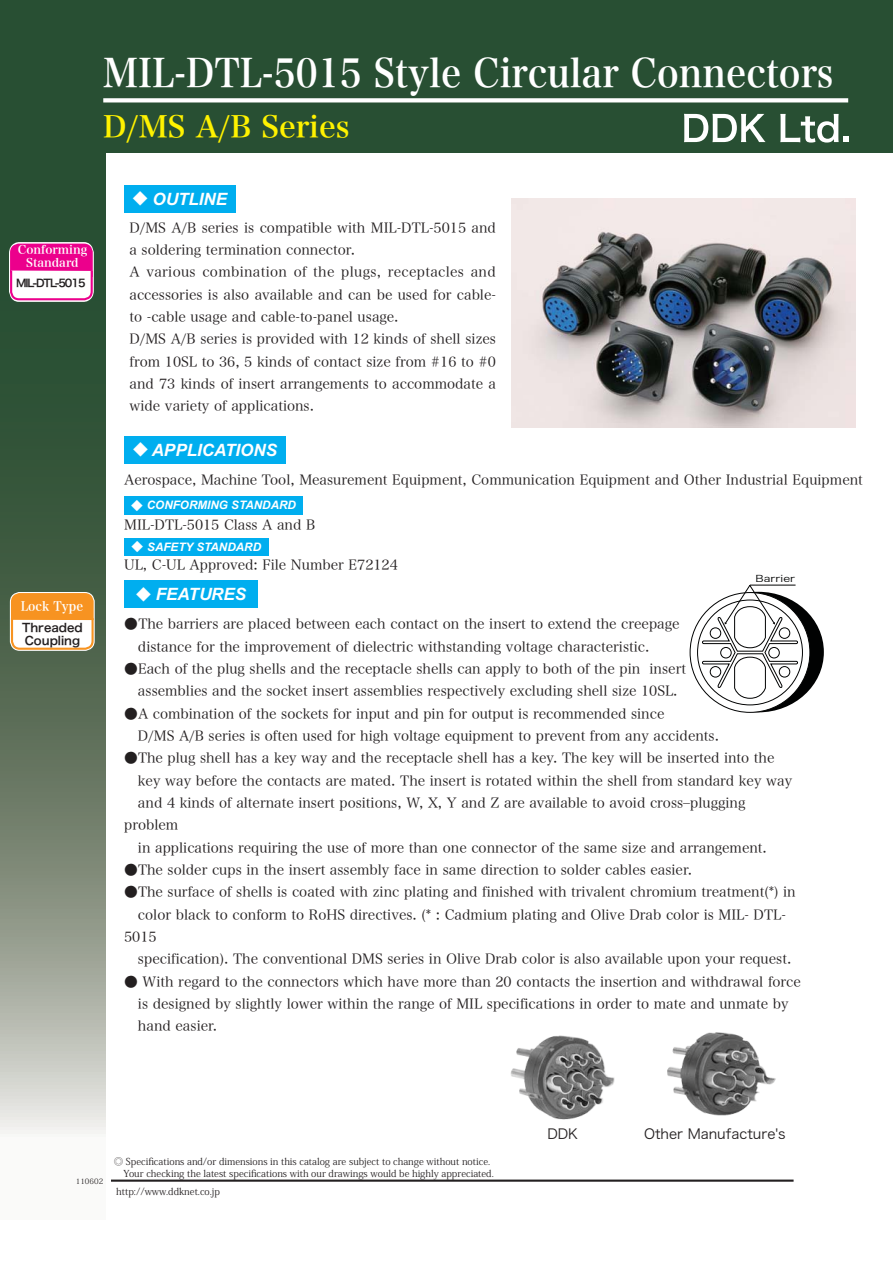
<style>
.page{position:relative;width:893px;height:1263px;background:#fff}
.page>*{position:absolute;margin:0;border:0;box-sizing:border-box;transform-origin:0 0}
.t1{font:39.3px "Hira Min Pro W6 90 pv RKSJ H";color:#fff;scale:.91 1}
.t2{font:29.7px "Hira Min Pro W6 90 pv RKSJ H";color:#fff200}
.t3{font:italic 700 16.95px "Arial";color:#fff}
.t4{font:13.8px/22.4px "Hira Min Pro W3 90 pv RKSJ H";color:#231f20}
.t5{font:13.8px "Hira Kaku Pro W3 90 pv RKSJ H";color:#231f20}
.t6{font:12.75px "Hira Min Pro W6 90 pv RKSJ H";color:#fff;scale:.94 1}
.t7{font:italic 700 11.7px "Arial";color:#fff}
.t8{font:11.7px/12.8px "Hira Min Pro W6 90 pv RKSJ H";color:#fff;text-align:center}
.t9{font:11.7px/12.8px "Hira Kaku Pro W6 90 pv RKSJ H";color:#231f20}
.t10{font:10.65px "Hira Kaku Pro W6 90 pv RKSJ H";letter-spacing:-.1em;color:#231f20}
.t11{font:9.6px/11.7px "Koz Min Pro Regular 90 pv RKSJ H";color:#231f20}
.t12{font:9.3px "Hira Kaku Pro W3 90 pv RKSJ H";color:#010202;scale:1.25 1}
.t13{font:7.5px "Koz Min Pro Regular 90 pv RKSJ H";color:#231f20}
.s1{font-family:"Hira Kaku Pro W6 90 pv RKSJ H";font-weight:400;font-style:normal;font-size:14.85px}
.s2{font-family:"Hira Kaku Pro W6 90 pv RKSJ H";font-weight:400;font-style:normal}
</style>
<div class="page">
<svg style="left:1px;top:0;width:104px;height:1134px;background:#5c735d"></svg>
<div style="left:105px;top:0;width:788px;height:152px;background:#284f33"></div>
<hr style="left:111px;top:1180px;width:682px;height:2px;background:#231f20">
<svg style="left:103px;top:98px;width:745px;height:4px;background:#f2f4f2"></svg>
<svg style="left:10px;top:592px;width:85px;height:59px"></svg>
<div style="left:124px;top:185px;width:112px;height:27px;background:#00aeef"></div>
<div style="left:124px;top:496px;width:179px;height:18px;background:#00aeef"></div>
<svg style="left:7px;top:240px;width:89px;height:64px"></svg>
<div style="left:124px;top:580px;width:134px;height:28px;background:#00aeef"></div>
<div style="left:124px;top:436px;width:162px;height:28px;background:#00aeef"></div>
<div style="left:693px;top:592px;width:131px;height:120px;background:#010202;border-radius:50%"></div>
<svg style="left:690px;top:593px;width:120px;height:119px"></svg>
<svg style="left:697px;top:600px;width:105px;height:105px"></svg>
<svg style="left:702px;top:584px;width:96px;height:115px;background:#d7d7d7"></svg>
<hr style="left:750px;top:585px;width:45px;height:1px;background:#010202">
<img style="left:667px;top:1032px;width:109px;height:84px">
<img style="left:510px;top:1035px;width:105px;height:85px">
<img style="left:511px;top:199px;width:344px;height:229px">
<div style="left:124px;top:538px;width:144px;height:17px;background:#00aeef"></div>
<svg style="left:684px;top:114px;width:81px;height:28px"></svg>
<svg style="left:780px;top:114px;width:68px;height:29px"></svg>
<h1 class="t1" style="left:103px;top:59px;width:804px">MIL-DTL-5015 Style Circular Connectors</h1>
<h2 class="t2" style="left:103px;top:116px;width:248px">D/MS A/B Series</h2>
<p class="t8" style="left:18px;top:245px;width:71px">Conforming<br>Standard</p>
<p class="t10" style="left:16px;top:279px;width:71px">MIL-DTL-5015</p>
<p class="t6" style="left:21px;top:602px;width:68px">Lock Type</p>
<p class="t9" style="left:22px;top:623px;width:62px">Threaded<br>Coupling</p>
<p class="t3" style="left:133px;top:193px;width:96px"><span class="s1">◆</span> OUTLINE</p>
<p class="t4" style="left:129px;top:218px;width:368px">D/MS A/B series is compatible with MIL-DTL-5015 and a soldering termination connector.<br>A various combination of the plugs, receptacles and accessories is also available and can be used for cable&shy;to -cable usage and cable-to-panel usage.<br>D/MS A/B series is provided with 12 kinds of shell sizes from 10SL to 36, 5 kinds of contact size from #16 to #0 and 73 kinds of insert arrangements to accommodate a wide variety of applications.</p>
<p class="t3" style="left:133px;top:444px;width:145px"><span class="s1">◆</span> APPLICATIONS</p>
<p class="t4" style="left:124px;top:470px;width:740px">Aerospace, Machine Tool, Measurement Equipment, Communication Equipment and Other Industrial Equipment</p>
<p class="t7" style="left:131px;top:501px;width:166px"><span class="s2">◆</span> CONFORMING STANDARD</p>
<p class="t4" style="left:124px;top:516px;width:193px">MIL-DTL-5015 Class A and B</p>
<p class="t7" style="left:132px;top:543px;width:131px"><span class="s2">◆</span> SAFETY STANDARD</p>
<p class="t4" style="left:124px;top:555px;width:275px">UL, C-UL Approved: File Number E72124</p>
<p class="t3" style="left:136px;top:588px;width:112px"><span class="s1">◆</span> FEATURES</p>
<p class="t12" style="left:755px;top:575px;width:33px">Barrier</p>
<p class="t4" style="left:138px;top:615px;width:543px;text-indent:-14px">●The barriers are placed between each contact on the insert to extend the creepage distance for the improvement of dielectric withstanding voltage characteristic.</p>
<p class="t4" style="left:124px;top:660px;width:563px;text-align:center">●Each of the plug shells and the receptacle shells can apply to both of the pin insert assemblies and the socket insert assemblies respectively excluding shell size 10SL.</p>
<p class="t4" style="left:138px;top:704px;width:582px;text-indent:-14px">●A combination of the sockets for input and pin for output is recommended since<br>D/MS A/B series is often used for high voltage equipment to prevent from any accidents.</p>
<p class="t4" style="left:124px;top:749px;width:652px">●The plug shell has a key way and the receptacle shell has a key. The key will be inserted into the</p>
<p class="t4" style="left:138px;top:771px;width:656px">key way before the contacts are mated. The insert is rotated within the shell from standard key way</p>
<p class="t4" style="left:138px;top:794px;width:609px">and 4 kinds of alternate insert positions, W, X, Y and Z are available to avoid cross‒plugging</p>
<p class="t4" style="left:124px;top:816px;width:56px">problem</p>
<p class="t4" style="left:138px;top:838px;width:630px">in applications requiring the use of more than one connector of the same size and arrangement.</p>
<p class="t4" style="left:124px;top:861px;width:569px">●The solder cups in the insert assembly face in same direction to solder cables easier.</p>
<p class="t4" style="left:124px;top:883px;width:673px">●The surface of shells is coated with zinc plating and finished with trivalent chromium treatment(*) in</p>
<p class="t4" style="left:138px;top:905px;width:649px">color black to conform to RoHS directives. (* : Cadmium plating and Olive Drab color is MIL- DTL-</p>
<p class="t4" style="left:124px;top:928px;width:34px">5015</p>
<p class="t4" style="left:138px;top:950px;width:655px">specification). The conventional DMS series in Olive Drab color is also available upon your request.</p>
<p class="t4" style="left:138px;top:972px;width:664px;text-indent:-14px">● With regard to the connectors which have more than 20 contacts the insertion and withdrawal force is designed by slightly lower within the range of MIL specifications in order to mate and unmate by hand easier.</p>
<p class="t13" style="left:76px;top:1179px;width:29px">110602</p>
<p class="t11" style="left:114px;top:1157px;width:381px">◎ Specifications and/or dimensions in this catalog are subject to change without notice.　Your checking the latest specifications with our drawings would be highly appreciated.</p>
<p class="t11" style="left:116px;top:1187px;width:105px">http://www.ddknet.co.jp</p>
<p class="t5" style="left:547px;top:1129px;width:32px">DDK</p>
<p class="t5" style="left:644px;top:1129px;width:143px">Other Manufacture's</p>
</div>
